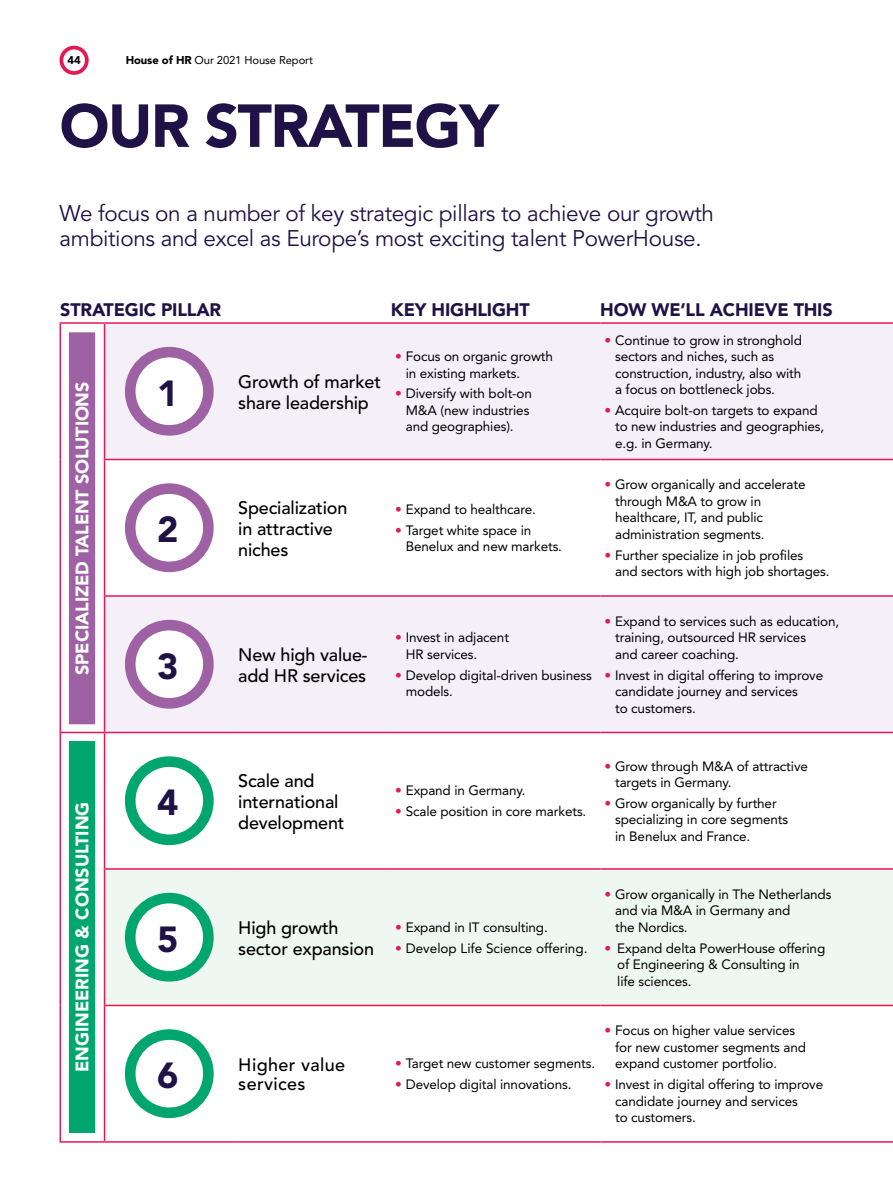
<style>
.page{position:relative;width:893px;height:1191px;background:#fff}
.page>*{position:absolute;margin:0;border:0;box-sizing:border-box;transform-origin:0 0}
.t1{font:900 60px "Avenir LT Std";letter-spacing:-.025em;color:#1e1246}
.t2{font:900 36px "Avenir LT Std";color:#1e1246}
.t3{font:22.5px/25.5px "Avenir LT Std";letter-spacing:-.015em;color:#1e1246}
.t4{font:500 18px/21px "Avenir LT Std";letter-spacing:-.01em;color:#000}
.t5{font:900 18px "Avenir LT Std";letter-spacing:-.01em;color:#fff}
.t6{font:900 18px "Avenir LT Std";letter-spacing:-.01em;color:#1e1246}
.t7{font:500 18px/19.5px "Avenir LT Std";letter-spacing:.02em;color:#000}
.t8{font:13.5px/16.5px "Avenir LT Std";letter-spacing:-.01em;color:#000}
.t9{font:11.25px "Avenir LT Std";letter-spacing:-.01em;color:#000}
.t10{font:900 11.25px "Avenir LT Std";color:#000}
.s1{font-weight:900}
.s2{color:#e61753}
</style>
<div class="page">
<svg style="left:105px;top:324px;width:788px;height:407px;fill:#f5eff8"></svg>
<div style="left:105px;top:869px;width:788px;height:135px;background:#eff7f2"></div>
<hr style="left:60px;top:322px;width:45px;height:2px;background:#e61753">
<hr style="left:60px;top:324px;width:1px;height:135px;background:#e61753">
<hr style="left:60px;top:459px;width:1px;height:137px;background:#e61753">
<hr style="left:60px;top:596px;width:1px;height:135px;background:#e61753">
<hr style="left:105px;top:322px;width:129px;height:2px;background:#e61753">
<hr style="left:234px;top:322px;width:157px;height:2px;background:#e61753">
<hr style="left:391px;top:322px;width:209px;height:2px;background:#e61753">
<hr style="left:600px;top:322px;width:293px;height:2px;background:#e61753">
<hr style="left:104px;top:459px;width:130px;height:1px;background:#e61753">
<hr style="left:234px;top:459px;width:157px;height:1px;background:#e61753">
<hr style="left:391px;top:459px;width:209px;height:1px;background:#e61753">
<hr style="left:600px;top:459px;width:293px;height:1px;background:#e61753">
<hr style="left:104px;top:595px;width:130px;height:2px;background:#e61753">
<hr style="left:234px;top:595px;width:157px;height:2px;background:#e61753">
<hr style="left:391px;top:595px;width:209px;height:2px;background:#e61753">
<hr style="left:600px;top:595px;width:293px;height:2px;background:#e61753">
<hr style="left:60px;top:731px;width:45px;height:2px;background:#e61753">
<hr style="left:60px;top:733px;width:1px;height:136px;background:#e61753">
<hr style="left:60px;top:869px;width:1px;height:136px;background:#e61753">
<hr style="left:60px;top:1005px;width:1px;height:136px;background:#e61753">
<hr style="left:60px;top:1141px;width:45px;height:1px;background:#e61753">
<hr style="left:105px;top:731px;width:129px;height:2px;background:#e61753">
<hr style="left:234px;top:731px;width:157px;height:2px;background:#e61753">
<hr style="left:391px;top:731px;width:209px;height:2px;background:#e61753">
<hr style="left:600px;top:731px;width:293px;height:2px;background:#e61753">
<hr style="left:104px;top:868px;width:130px;height:1px;background:#e61753">
<hr style="left:234px;top:868px;width:157px;height:1px;background:#e61753">
<hr style="left:391px;top:868px;width:209px;height:1px;background:#e61753">
<hr style="left:600px;top:868px;width:293px;height:1px;background:#e61753">
<hr style="left:104px;top:1004px;width:130px;height:2px;background:#e61753">
<hr style="left:105px;top:1141px;width:129px;height:1px;background:#e61753">
<hr style="left:234px;top:1004px;width:157px;height:2px;background:#e61753">
<hr style="left:234px;top:1141px;width:157px;height:1px;background:#e61753">
<hr style="left:391px;top:1004px;width:209px;height:2px;background:#e61753">
<hr style="left:391px;top:1141px;width:209px;height:1px;background:#e61753">
<hr style="left:600px;top:1004px;width:293px;height:2px;background:#e61753">
<hr style="left:600px;top:1141px;width:293px;height:1px;background:#e61753">
<hr style="left:104px;top:324px;width:1px;height:135px;background:#e61753">
<hr style="left:104px;top:460px;width:1px;height:135px;background:#e61753">
<hr style="left:104px;top:597px;width:1px;height:134px;background:#e61753">
<hr style="left:104px;top:733px;width:1px;height:135px;background:#e61753">
<hr style="left:104px;top:869px;width:1px;height:135px;background:#e61753">
<hr style="left:104px;top:1006px;width:1px;height:135px;background:#e61753">
<div style="left:130px;top:352px;width:78px;height:78px;background:#fff;border-radius:50%"></div>
<div style="left:125px;top:347px;width:89px;height:88px;border:11px solid #9e61a4;border-radius:50%"></div>
<div style="left:130px;top:488px;width:78px;height:79px;background:#fff;border-radius:50%"></div>
<div style="left:125px;top:483px;width:89px;height:89px;border:11px solid #9e61a4;border-radius:50%"></div>
<div style="left:130px;top:625px;width:78px;height:78px;background:#fff;border-radius:50%"></div>
<div style="left:125px;top:620px;width:89px;height:88px;border:11px solid #9e61a4;border-radius:50%"></div>
<div style="left:125px;top:756px;width:89px;height:89px;border:11px solid #00a66e;border-radius:50%"></div>
<div style="left:130px;top:898px;width:78px;height:78px;background:#fff;border-radius:50%"></div>
<div style="left:125px;top:892px;width:89px;height:89px;border:11px solid #00a66e;border-radius:50%"></div>
<div style="left:125px;top:1029px;width:89px;height:89px;border:11px solid #00a66e;border-radius:50%"></div>
<div style="left:66px;top:329px;width:32px;height:398px;background:#9e61a4"></div>
<div style="left:63px;top:326px;width:38px;height:404px;border:6px solid #fff"></div>
<div style="left:66px;top:738px;width:32px;height:398px;background:#00a66e"></div>
<div style="left:63px;top:735px;width:38px;height:404px;border:6px solid #fff"></div>
<div style="left:60px;top:46px;width:29px;height:29px;border:4px solid #e61753;border-radius:50%"></div>
<p class="t10" style="left:67px;top:53px;width:15px">44</p>
<p class="t9" style="left:126px;top:54px;width:189px"><span class="s1">House of HR</span> Our 2021 House Report</p>
<h1 class="t1" style="left:60px;top:90px;width:441px">OUR STRATEGY</h1>
<h3 class="t3" style="left:60px;top:201px;width:656px">We focus on a number of key strategic pillars to achieve our growth ambitions and excel as Europe’s most exciting talent PowerHouse.</h3>
<h3 class="t6" style="left:60px;top:298px;width:162px">STRATEGIC PILLAR</h3>
<h3 class="t6" style="left:391px;top:298px;width:140px">KEY HIGHLIGHT</h3>
<h3 class="t6" style="left:600px;top:298px;width:234px">HOW WE’LL ACHIEVE THIS</h3>
<h3 class="t5" style="left:71px;top:675px;width:295px;rotate:-90deg">SPECIALIZED TALENT SOLUTIONS</h3>
<h3 class="t5" style="left:71px;top:1072px;width:272px;rotate:-90deg">ENGINEERING &amp; CONSULTING</h3>
<h2 class="t2" style="left:157px;top:371px;width:23px">1</h2>
<h3 class="t4" style="left:238px;top:371px;width:144px">Growth of market share leadership</h3>
<p class="t8" style="left:406px;top:348px;width:149px;text-indent:-11px"><span class="s2">•</span> Focus on organic growth in existing markets.</p>
<p class="t8" style="left:395px;top:386px;width:138px;text-align:center"><span class="s2">•</span> Diversify with bolt-on<br>M&amp;A (new industries and geographies).</p>
<h2 class="t2" style="left:157px;top:508px;width:23px">2</h2>
<h3 class="t4" style="left:238px;top:497px;width:111px">Specialization in attractive niches</h3>
<p class="t8" style="left:395px;top:501px;width:142px"><span class="s2">•</span> Expand to healthcare.</p>
<p class="t8" style="left:406px;top:522px;width:158px;text-indent:-11px"><span class="s2">•</span> Target white space in<br>Benelux and new markets.</p>
<p class="t8" style="left:615px;top:332px;width:188px;text-indent:-11px"><span class="s2">•</span> Continue to grow in stronghold sectors and niches, such as construction, industry, also with a focus on bottleneck jobs.</p>
<p class="t8" style="left:615px;top:402px;width:211px;text-indent:-11px"><span class="s2">•</span> Acquire bolt-on targets to expand to new industries and geographies, e.g. in Germany.</p>
<p class="t8" style="left:615px;top:476px;width:192px;text-indent:-11px"><span class="s2">•</span> Grow organically and accelerate through M&amp;A to grow in healthcare, IT, and public administration segments.</p>
<p class="t8" style="left:615px;top:547px;width:216px;text-indent:-11px"><span class="s2">•</span> Further specialize in job profiles<br>and sectors with high job shortages.</p>
<h2 class="t2" style="left:157px;top:644px;width:23px">3</h2>
<h3 class="t4" style="left:238px;top:644px;width:131px">New high value&shy;add HR services</h3>
<p class="t8" style="left:406px;top:629px;width:105px;text-indent:-11px"><span class="s2">•</span> Invest in adjacent<br>HR services.</p>
<p class="t8" style="left:406px;top:667px;width:187px;text-indent:-11px"><span class="s2">•</span> Develop digital-driven business models.</p>
<p class="t8" style="left:615px;top:613px;width:226px;text-indent:-11px"><span class="s2">•</span> Expand to services such as education, training, outsourced HR services<br>and career coaching.</p>
<p class="t8" style="left:615px;top:667px;width:209px;text-indent:-11px"><span class="s2">•</span> Invest in digital offering to improve candidate journey and services<br>to customers.</p>
<h2 class="t2" style="left:157px;top:780px;width:23px">4</h2>
<h3 class="t4" style="left:238px;top:770px;width:108px">Scale and international development</h3>
<p class="t8" style="left:395px;top:782px;width:132px"><span class="s2">•</span> Expand in Germany.</p>
<p class="t8" style="left:395px;top:803px;width:193px"><span class="s2">•</span> Scale position in core markets.</p>
<p class="t8" style="left:615px;top:758px;width:194px;text-indent:-11px"><span class="s2">•</span> Grow through M&amp;A of attractive targets in Germany.</p>
<p class="t8" style="left:615px;top:795px;width:175px;text-indent:-11px"><span class="s2">•</span> Grow organically by further specializing in core segments in Benelux and France.</p>
<h2 class="t2" style="left:157px;top:917px;width:23px">5</h2>
<h3 class="t4" style="left:238px;top:917px;width:137px">High growth sector expansion</h3>
<p class="t8" style="left:395px;top:919px;width:154px"><span class="s2">•</span> Expand in IT consulting.</p>
<p class="t8" style="left:395px;top:940px;width:194px"><span class="s2">•</span> Develop Life Science offering.</p>
<p class="t8" style="left:615px;top:886px;width:218px;text-indent:-11px"><span class="s2">•</span> Grow organically in The Netherlands and via M&amp;A in Germany and<br>the Nordics.</p>
<p class="t8" style="left:617px;top:940px;width:209px;text-indent:-13px"><span class="s2">•</span> Expand delta PowerHouse offering of Engineering &amp; Consulting in<br>life sciences.</p>
<h2 class="t2" style="left:157px;top:1053px;width:23px">6</h2>
<h3 class="t7" style="left:238px;top:1055px;width:108px">Higher value services</h3>
<p class="t8" style="left:395px;top:1055px;width:201px"><span class="s2">•</span> Target new customer segments.</p>
<p class="t8" style="left:395px;top:1076px;width:178px"><span class="s2">•</span> Develop digital innovations.</p>
<p class="t8" style="left:615px;top:1022px;width:192px;text-indent:-11px"><span class="s2">•</span> Focus on higher value services for new customer segments and expand customer portfolio.</p>
<p class="t8" style="left:615px;top:1076px;width:209px;text-indent:-11px"><span class="s2">•</span> Invest in digital offering to improve candidate journey and services<br>to customers.</p>
</div>
